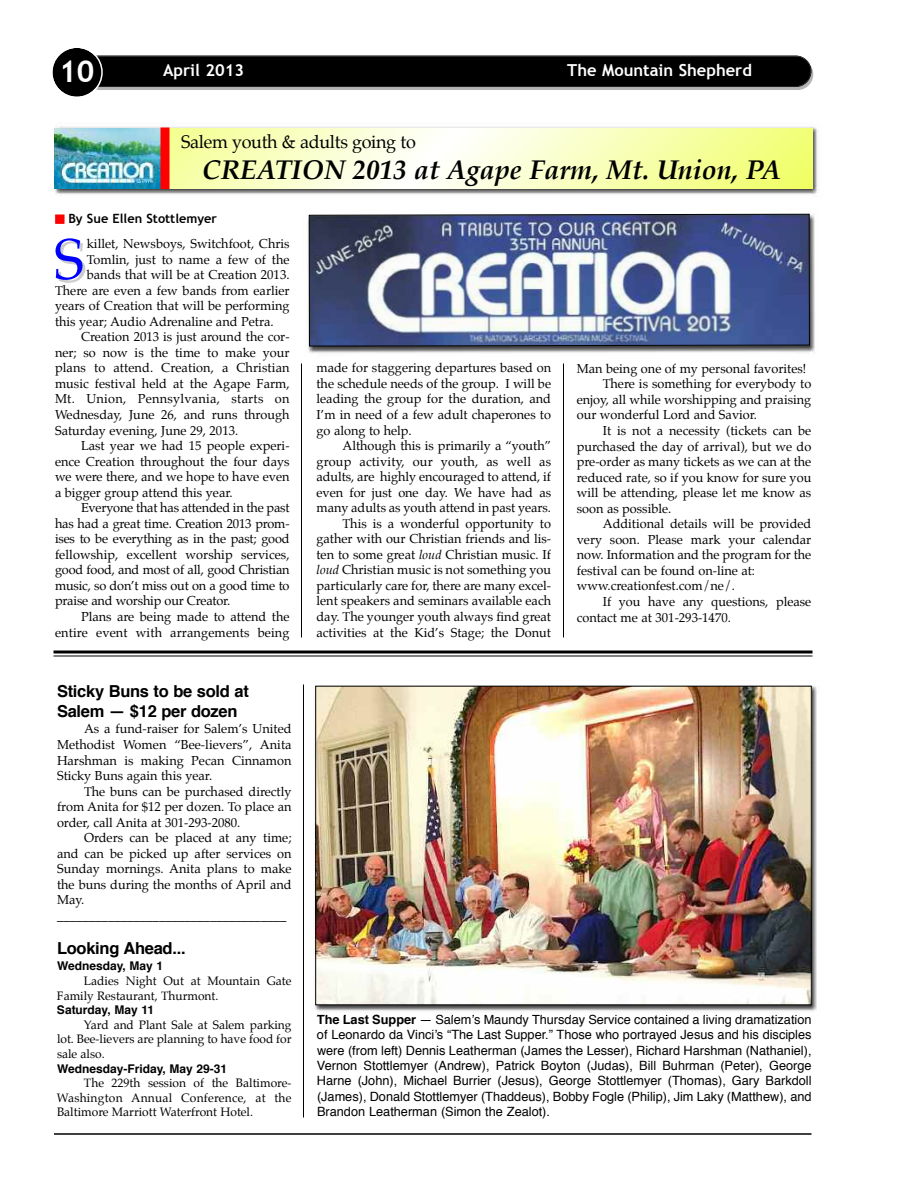
<style>
.page{position:relative;width:918px;height:1188px;background:#fff}
.page>*{position:absolute;margin:0;border:0;box-sizing:border-box;transform-origin:0 0}
.t1{font:57.45px "Palatino";color:#00f}
.t2{font:700 30px "Trebuchet MS";color:#fff}
.t3{font:italic 700 27px "Palatino";color:#000}
.t4{font:18px "Palatino";letter-spacing:-.02em;color:#000}
.t5{font:700 16.5px/19.8px "Helvetica";letter-spacing:-.015em;color:#000}
.t6{font:700 16.5px "Trebuchet MS";color:#fff}
.t7{font:12.75px/15.6px "Palatino";color:#000;text-align:justify}
.t8{font:12.75px/15.3px "Helvetica";color:#000;text-align:justify}
.t9{font:12.75px "Palatino";letter-spacing:.02em;color:#000}
.t10{font:700 12.75px "Trebuchet MS";color:#000}
.t11{font:12px/14.7px "Palatino";color:#000;text-align:justify}
.t12{font:700 12px "Helvetica";color:#000}
.s1{color:#f00}
.s2{font-style:italic}
.s3{font-weight:700}
</style>
<div class="page">
<div style="left:84px;top:58px;width:729px;height:32px;background:#b3b3b3;border-radius:16px"></div>
<div style="left:83px;top:56px;width:728px;height:30px;background:#000;border-radius:15px"></div>
<div style="left:82px;top:56px;width:729px;height:31px;border:2px solid #000;border-radius:16px"></div>
<hr style="left:54px;top:1133px;width:758px;height:2px;background:#000">
<svg style="left:52px;top:48px;width:51px;height:49px"></svg>
<img style="left:308px;top:215px;width:507px;height:138px">
<img style="left:308px;top:213px;width:502px;height:134px">
<img style="left:54px;top:127px;width:764px;height:67px">
<svg style="left:170px;top:128px;width:642px;height:61px;background:#f8ffbe"></svg>
<img style="left:55px;top:128px;width:105px;height:61px">
<div style="left:160px;top:128px;width:10px;height:61px;background:#f00"></div>
<hr style="left:301px;top:364px;width:1px;height:273px;background:#000">
<hr style="left:303px;top:684px;width:1px;height:434px;background:#000">
<hr style="left:563px;top:363px;width:1px;height:275px;background:#000">
<hr style="left:54px;top:651px;width:759px;height:3px;background:#000">
<hr style="left:54px;top:655px;width:759px;height:1px;background:#000">
<img style="left:315px;top:685px;width:502px;height:330px">
<img style="left:317px;top:1015px;width:63px;height:1px">
<img style="left:317px;top:688px;width:493px;height:315px">
<div style="left:315px;top:686px;width:497px;height:319px;border:1px solid #000"></div>
<h2 class="t2" style="left:59px;top:54px;width:37px">10</h2>
<p class="t6" style="left:163px;top:61px;width:83px">April 2013</p>
<p class="t6" style="left:567px;top:61px;width:186px">The Mountain Shepherd</p>
<h3 class="t4" style="left:181px;top:133px;width:236px">Salem youth &amp; adults going to</h3>
<h3 class="t3" style="left:202px;top:156px;width:580px">CREATION 2013 at Agape Farm, Mt. Union, PA</h3>
<p class="t10" style="left:55px;top:211px;width:163px"><span class="s1">■</span> By Sue Ellen Stottlemyer</p>
<h1 class="t1" style="left:54px;top:232px;width:32px">S</h1>
<p class="t7" style="left:87px;top:237px;width:204px">killet, Newsboys, Switchfoot, Chris</p>
<p class="t7" style="left:87px;top:252px;width:204px">Tomlin, just to name a few of the</p>
<p class="t7" style="left:87px;top:268px;width:204px">bands that will be at Creation 2013.</p>
<p class="t7" style="left:55px;top:283px;width:236px">There are even a few bands from earlier</p>
<p class="t7" style="left:55px;top:299px;width:236px">years of Creation that will be performing</p>
<p class="t7" style="left:55px;top:314px;width:220px">this year; Audio Adrenaline and Petra.</p>
<p class="t7" style="left:81px;top:330px;width:210px">Creation 2013 is just around the cor-</p>
<p class="t7" style="left:55px;top:346px;width:236px">ner; so now is the time to make your</p>
<p class="t7" style="left:55px;top:361px;width:236px">plans to attend. Creation, a Christian</p>
<p class="t7" style="left:55px;top:377px;width:236px">music festival held at the Agape Farm,</p>
<p class="t9" style="left:55px;top:393px;width:236px">Mt. Union, Pennsylvania, starts on</p>
<p class="t7" style="left:55px;top:408px;width:236px">Wednesday, June 26, and runs through</p>
<p class="t7" style="left:55px;top:423px;width:185px">Saturday evening, June 29, 2013.</p>
<p class="t7" style="left:81px;top:439px;width:210px">Last year we had 15 people experi-</p>
<p class="t7" style="left:55px;top:454px;width:236px">ence Creation throughout the four days</p>
<p class="t7" style="left:55px;top:470px;width:236px">we were there, and we hope to have even</p>
<p class="t7" style="left:55px;top:485px;width:179px">a bigger group attend this year.</p>
<p class="t7" style="left:81px;top:501px;width:210px">Everyone that has attended in the past</p>
<p class="t7" style="left:55px;top:516px;width:236px">has had a great time. Creation 2013 prom-</p>
<p class="t7" style="left:55px;top:532px;width:236px">ises to be everything as in the past; good</p>
<p class="t7" style="left:55px;top:548px;width:236px">fellowship, excellent worship services,</p>
<p class="t7" style="left:55px;top:563px;width:236px">good food, and most of all, good Christian</p>
<p class="t7" style="left:55px;top:579px;width:236px">music, so don’t miss out on a good time to</p>
<p class="t7" style="left:55px;top:594px;width:177px">praise and worship our Creator.</p>
<p class="t7" style="left:81px;top:610px;width:210px">Plans are being made to attend the</p>
<p class="t7" style="left:55px;top:625px;width:236px">entire event with arrangements being</p>
<p class="t7" style="left:317px;top:361px;width:236px">made for staggering departures based on the schedule needs of the group. I will be leading the group for the duration, and I’m in need of a few adult chaperones to go along to help.</p>
<p class="t7" style="left:317px;top:439px;width:236px;text-align:right">Although this is primarily a “youth” group activity, our youth, as well as adults, are highly encouraged to attend, if even for just one day. We have had as many adults as youth attend in past years.<br>This is a wonderful opportunity to gather with our Christian friends and lis&shy;ten to some great <span class="s2">loud</span> Christian music. If <span class="s2">loud</span> Christian music is not something you particularly care for, there are many excel&shy;lent speakers and seminars available each day. The younger youth always find great activities at the Kid’s Stage; the Donut</p>
<p class="t7" style="left:577px;top:362px;width:231px">Man being one of my personal favorites!</p>
<p class="t7" style="left:603px;top:377px;width:210px">There is something for everybody to</p>
<p class="t7" style="left:577px;top:393px;width:236px">enjoy, all while worshipping and praising</p>
<p class="t7" style="left:577px;top:408px;width:182px">our wonderful Lord and Savior.</p>
<p class="t7" style="left:603px;top:424px;width:210px">It is not a necessity (tickets can be</p>
<p class="t7" style="left:577px;top:439px;width:236px">purchased the day of arrival), but we do</p>
<p class="t7" style="left:577px;top:455px;width:236px">pre-order as many tickets as we can at the</p>
<p class="t7" style="left:577px;top:470px;width:236px">reduced rate, so if you know for sure you</p>
<p class="t7" style="left:577px;top:486px;width:236px">will be attending, please let me know as</p>
<p class="t7" style="left:577px;top:501px;width:96px">soon as possible.</p>
<p class="t7" style="left:603px;top:517px;width:210px">Additional details will be provided</p>
<p class="t7" style="left:577px;top:533px;width:236px">very soon. Please mark your calendar</p>
<p class="t7" style="left:577px;top:548px;width:236px">now. Information and the program for the</p>
<p class="t7" style="left:577px;top:564px;width:180px">festival can be found on-line at:</p>
<p class="t7" style="left:577px;top:579px;width:160px">www.creationfest.com/ne/.</p>
<p class="t7" style="left:603px;top:595px;width:210px">If you have any questions, please</p>
<p class="t7" style="left:577px;top:610px;width:156px">contact me at 301-293-1470.</p>
<p class="t5" style="left:57px;top:683px;width:193px">Sticky Buns to be sold at<br>Salem — $12 per dozen</p>
<p class="t7" style="left:57px;top:722px;width:236px;text-indent:27px">As a fund-raiser for Salem’s United Methodist Women “Bee-lievers”, Anita Harshman is making Pecan Cinnamon Sticky Buns again this year.</p>
<p class="t7" style="left:57px;top:784px;width:236px;text-indent:27px">The buns can be purchased directly from Anita for $12 per dozen. To place an order, call Anita at 301-293-2080.</p>
<p class="t7" style="left:57px;top:831px;width:236px;text-align:left;text-indent:27px">Orders can be placed at any time; and can be picked up after services on<br>Sunday mornings. Anita plans to make the buns during the months of April and<br>May. ____________________________________</p>
<p class="t5" style="left:57px;top:940px;width:130px">Looking Ahead...</p>
<p class="t12" style="left:57px;top:961px;width:108px">Wednesday, May 1</p>
<p class="t11" style="left:57px;top:974px;width:236px;text-indent:27px">Ladies Night Out at Mountain Gate<br>Family Restaurant, Thurmont.</p>
<p class="t12" style="left:57px;top:1005px;width:99px">Saturday, May 11</p>
<p class="t11" style="left:57px;top:1018px;width:236px;text-indent:27px">Yard and Plant Sale at Salem parking lot. Bee-lievers are planning to have food for sale also.</p>
<p class="t12" style="left:57px;top:1064px;width:172px">Wednesday-Friday, May 29-31</p>
<p class="t11" style="left:57px;top:1076px;width:236px;text-indent:27px">The 229th session of the Baltimore-Washington Annual Conference, at the Baltimore Marriott Waterfront Hotel.</p>
<p class="t8" style="left:317px;top:1013px;width:496px"><span class="s3">The Last Supper</span> — Salem’s Maundy Thursday Service contained a living dramatization of Leonardo da Vinci’s “The Last Supper.” Those who portrayed Jesus and his disciples were (from left) Dennis Leatherman (James the Lesser), Richard Harshman (Nathaniel), Vernon Stottlemyer (Andrew), Patrick Boyton (Judas), Bill Buhrman (Peter), George Harne (John), Michael Burrier (Jesus), George Stottlemyer (Thomas), Gary Barkdoll (James), Donald Stottlemyer (Thaddeus), Bobby Fogle (Philip), Jim Laky (Matthew), and Brandon Leatherman (Simon the Zealot).</p>
</div>
